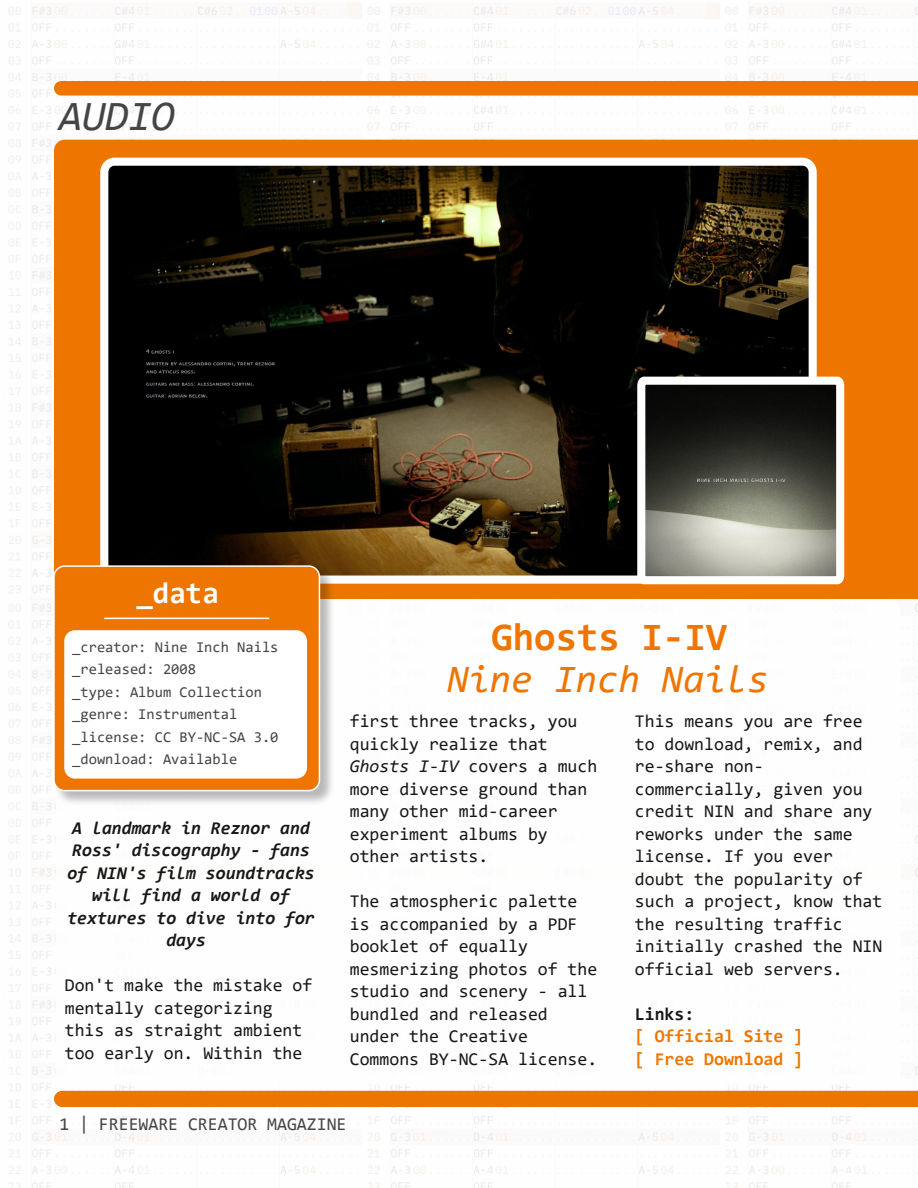
<style>
.page{position:relative;width:918px;height:1188px;background:#fff}
.page>*{position:absolute;margin:0;border:0;box-sizing:border-box;transform-origin:0 0}
.t1{font:italic 42px "Consolas";color:#454545}
.t2{font:italic 39px "Consolas";color:#ee7600}
.t3{font:700 39px "Consolas";color:#ee7600}
.t4{font:700 30px "Consolas";color:#fff}
.t5{font:18px/22.5px "Consolas";color:#181715}
.t6{font:italic 700 18px/22.5px "Consolas";color:#181715;text-align:center}
.t7{font:700 18px/22.5px "Consolas";color:#ee7600}
.t8{font:18px "Consolas";color:#454545}
.t9{font:700 18px "Consolas";color:#181715}
.t10{font:15px/22.5px "Consolas";color:#454545}
.s1{font-style:italic}
</style>
<div class="page">
<img style="left:720px;top:6px;width:198px;height:1182px">
<img style="left:8px;top:3px;width:712px;height:1185px">
<div style="left:56px;top:599px;width:845px;height:486px;background:#fff;border-radius:11px"></div>
<svg style="left:54px;top:81px;width:864px;height:15px;background:#ee7a08"></svg>
<div style="left:54px;top:1091px;width:864px;height:16px;background:#ee7600"></div>
<div style="left:54px;top:140px;width:864px;height:459px;background:#ee7600"></div>
<img style="left:104px;top:162px;width:708px;height:418px;border-radius:10px">
<div style="left:100px;top:158px;width:717px;height:426px;border:8px solid #fff;border-radius:10px"></div>
<svg style="left:633px;top:373px;width:214px;height:215px;background:#736f65"></svg>
<div style="left:847px;top:148px;width:63px;height:445px;background:#ee7600"></div>
<div style="left:53px;top:565px;width:282px;height:241px;background:#181715;opacity:.3"></div>
<div style="left:54px;top:566px;width:265px;height:225px;background:#ee7600;border-radius:11px"></div>
<div style="left:53px;top:565px;width:267px;height:226px;border:2px solid #fff;border-radius:11px"></div>
<div style="left:64px;top:630px;width:243px;height:149px;background:#fff;border-radius:11px"></div>
<hr style="left:104px;top:618px;width:165px;height:1px;background:#fff">
<h1 class="t1" style="left:59px;top:98px;width:117px">AUDIO</h1>
<h3 class="t4" style="left:136px;top:581px;width:84px">_data</h3>
<p class="t10" style="left:72px;top:637px;width:208px">_creator: Nine Inch Nails _released: 2008<br>_type: Album Collection _genre: Instrumental _license: CC BY‐NC‐SA 3.0 _download: Available</p>
<p class="t6" style="left:67px;top:818px;width:249px">A landmark in Reznor and<br>Ross' discography ‐ fans of NIN's film soundtracks will find a world of textures to dive into for days</p>
<p class="t5" style="left:65px;top:975px;width:249px">Don't make the mistake of mentally categorizing this as straight ambient too early on. Within the</p>
<h2 class="t3" style="left:491px;top:621px;width:237px">Ghosts I‐IV</h2>
<h2 class="t2" style="left:447px;top:663px;width:323px">Nine Inch Nails</h2>
<p class="t5" style="left:350px;top:711px;width:249px">first three tracks, you quickly realize that<br><span class="s1">Ghosts I‐IV</span> covers a much more diverse ground than many other mid‐career experiment albums by other artists.</p>
<p class="t5" style="left:350px;top:891px;width:249px">The atmospheric palette is accompanied by a PDF booklet of equally mesmerizing photos of the studio and scenery ‐ all bundled and released under the Creative<br>Commons BY‐NC‐SA license.</p>
<p class="t5" style="left:635px;top:711px;width:249px">This means you are free to download, remix, and re‐share non‐ commercially, given you credit NIN and share any reworks under the same license. If you ever doubt the popularity of such a project, know that the resulting traffic initially crashed the NIN official web servers.</p>
<p class="t9" style="left:635px;top:1006px;width:61px">Links:</p>
<p class="t7" style="left:635px;top:1026px;width:170px">[ Official Site ] [ Free Download ]</p>
<p class="t8" style="left:59px;top:1117px;width:289px">1 | FREEWARE CREATOR MAGAZINE</p>
</div>
